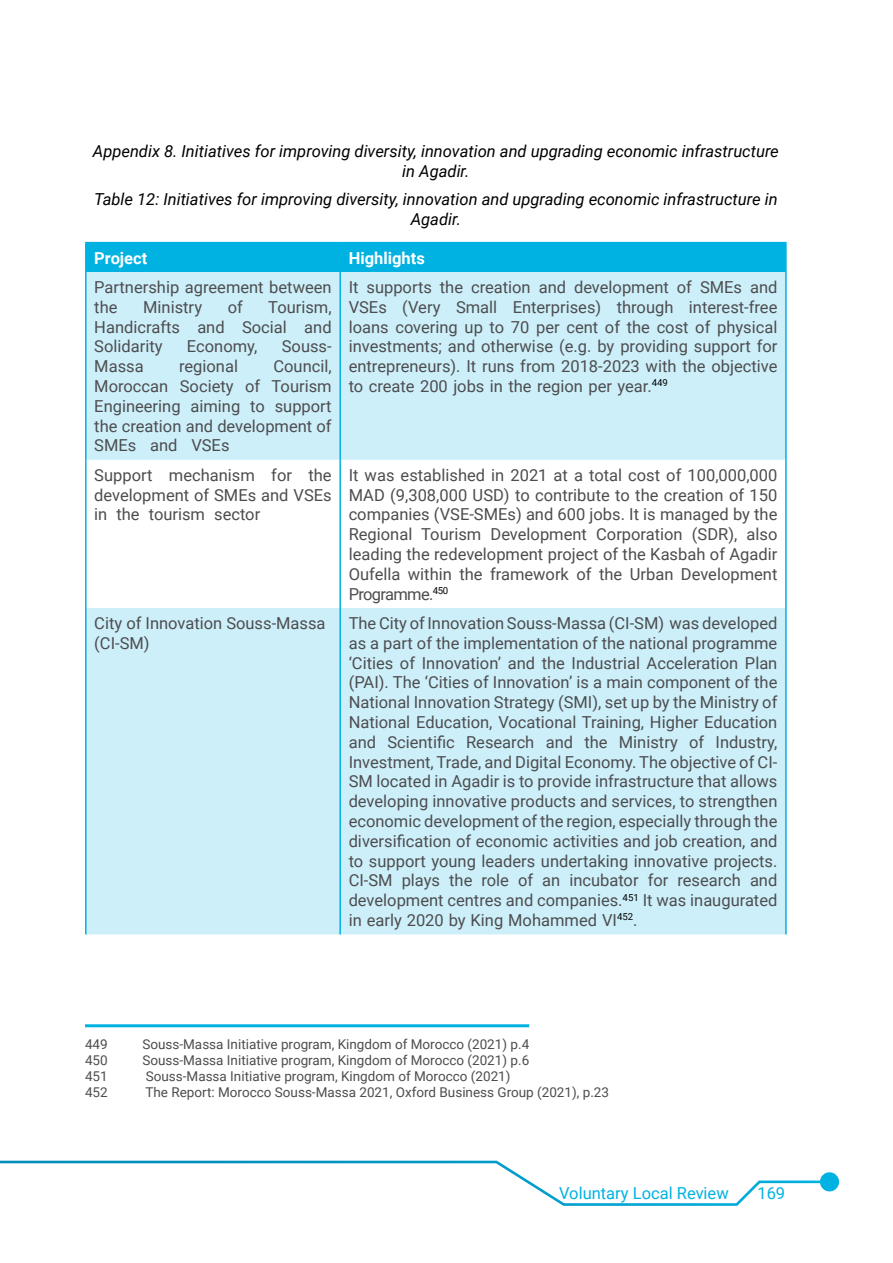
<style>
.page{position:relative;width:893px;height:1263px;background:#fff}
.page>*{position:absolute;margin:0;border:0;box-sizing:border-box;transform-origin:0 0}
.t1{font:16.5px/19.8px "Roboto";color:#4d4d4f;text-align:justify}
.t2{font:italic 16.5px/19.8px "Roboto";color:#000;text-align:center}
.t3{font:16.5px "Roboto";color:#00b2e2}
.t4{font:700 16.5px "Roboto";color:#fff}
.t5{font:13.5px "Roboto";color:#4d4d4f}
</style>
<div class="page">
<div style="left:820px;top:1172px;width:19px;height:19px;background:#00b2e2;border-radius:50%"></div>
<svg style="left:0;top:1160px;width:826px;height:46px"></svg>
<div style="left:87px;top:243px;width:698px;height:29px;background:#00b2e2"></div>
<svg style="left:87px;top:272px;width:698px;height:662px;fill:#cdeff9"></svg>
<hr style="left:339px;top:243px;width:2px;height:29px;background:#00b2e2">
<hr style="left:339px;top:272px;width:2px;height:188px;background:#00b2e2">
<hr style="left:339px;top:460px;width:2px;height:148px;background:#00b2e2">
<hr style="left:339px;top:608px;width:2px;height:326px;background:#00b2e2">
<hr style="left:85px;top:242px;width:255px;height:1px;background:#00b2e2">
<hr style="left:85px;top:243px;width:2px;height:29px;background:#00b2e2">
<hr style="left:340px;top:242px;width:447px;height:1px;background:#00b2e2">
<hr style="left:785px;top:243px;width:2px;height:29px;background:#00b2e2">
<hr style="left:85px;top:272px;width:2px;height:188px;background:#00b2e2">
<hr style="left:785px;top:272px;width:2px;height:188px;background:#00b2e2">
<hr style="left:85px;top:460px;width:2px;height:148px;background:#00b2e2">
<hr style="left:785px;top:460px;width:2px;height:148px;background:#00b2e2">
<hr style="left:85px;top:608px;width:2px;height:326px;background:#00b2e2">
<hr style="left:785px;top:608px;width:2px;height:326px;background:#00b2e2">
<hr style="left:85px;top:1024px;width:444px;height:3px;background:#00b2e2">
<p class="t2" style="left:93px;top:141px;width:687px">Appendix 8. Initiatives for improving diversity, innovation and upgrading economic infrastructure in Agadir.</p>
<p class="t2" style="left:94px;top:189px;width:685px">Table 12: Initiatives for improving diversity, innovation and upgrading economic infrastructure in<br>Agadir.</p>
<p class="t4" style="left:94px;top:246px;width:55px">Project</p>
<p class="t4" style="left:349px;top:246px;width:78px">Highlights</p>
<p class="t1" style="left:94px;top:276px;width:239px">Partnership agreement between the</p>
<p class="t1" style="left:349px;top:276px;width:430px">It supports the creation and development of SMEs and VSEs (Very Small Enterprises) through interest-free loans covering up to 70 per cent of the cost of physical investments; and otherwise (e.g. by providing support for entrepreneurs). It runs from 2018-2023 with the objective to create 200 jobs in the region per year.<sup>449</sup></p>
<p class="t1" style="left:143px;top:296px;width:60px">Ministry</p>
<p class="t1" style="left:228px;top:296px;width:17px">of</p>
<p class="t1" style="left:94px;top:296px;width:239px;text-indent:174px">Tourism, Handicrafts and Social and Solidarity</p>
<p class="t1" style="left:187px;top:336px;width:72px">Economy,</p>
<p class="t1" style="left:282px;top:336px;width:51px">Souss-</p>
<p class="t1" style="left:94px;top:356px;width:239px;text-indent:179px">Council, Moroccan Society of Tourism Engineering aiming to support the creation and development of SMEs and VSEs</p>
<p class="t1" style="left:94px;top:356px;width:51px">Massa</p>
<p class="t1" style="left:179px;top:356px;width:60px">regional</p>
<p class="t1" style="left:94px;top:464px;width:239px">Support mechanism for the development of SMEs and VSEs in the tourism sector</p>
<p class="t1" style="left:349px;top:464px;width:430px">It was established in 2021 at a total cost of 100,000,000<br>MAD (9,308,000 USD) to contribute to the creation of 150 companies (VSE-SMEs) and 600 jobs. It is managed by the Regional Tourism Development Corporation (SDR), also leading the redevelopment project of the Kasbah of Agadir Oufella within the framework of the Urban Development Programme.<sup>450</sup></p>
<p class="t1" style="left:94px;top:612px;width:233px">City of Innovation Souss-Massa (CI-SM)</p>
<p class="t1" style="left:349px;top:612px;width:430px">The City of Innovation Souss-Massa (CI-SM) was developed as a part of the implementation of the national programme ‘Cities of Innovation’ and the Industrial Acceleration Plan (PAI). The ‘Cities of Innovation’ is a main component of the National Innovation Strategy (SMI), set up by the Ministry of National Education, Vocational Training, Higher Education and Scientific Research and the Ministry of Industry, Investment, Trade, and Digital Economy. The objective of CI-SM located in Agadir is to provide infrastructure that allows developing innovative products and services, to strengthen economic development of the region, especially through the diversification of economic activities and job creation, and to support young leaders undertaking innovative projects.<br>CI-SM plays the role of an incubator for research and development centres and companies.<sup>451</sup> It was inaugurated in early 2020 by King Mohammed VI<sup>452</sup>.</p>
<p class="t5" style="left:85px;top:1034px;width:24px">449</p>
<p class="t5" style="left:142px;top:1034px;width:388px">Souss-Massa Initiative program, Kingdom of Morocco (2021) p.4</p>
<p class="t5" style="left:85px;top:1050px;width:24px">450</p>
<p class="t5" style="left:142px;top:1050px;width:388px">Souss-Massa Initiative program, Kingdom of Morocco (2021) p.6</p>
<p class="t5" style="left:85px;top:1067px;width:24px">451</p>
<p class="t5" style="left:146px;top:1067px;width:366px">Souss-Massa Initiative program, Kingdom of Morocco (2021)</p>
<p class="t5" style="left:85px;top:1083px;width:24px">452</p>
<p class="t5" style="left:145px;top:1083px;width:465px">The Report: Morocco Souss-Massa 2021, Oxford Business Group (2021), p.23</p>
<p class="t3" style="left:559px;top:1181px;width:171px">Voluntary Local Review</p>
<p class="t3" style="left:757px;top:1181px;width:29px">169</p>
</div>
